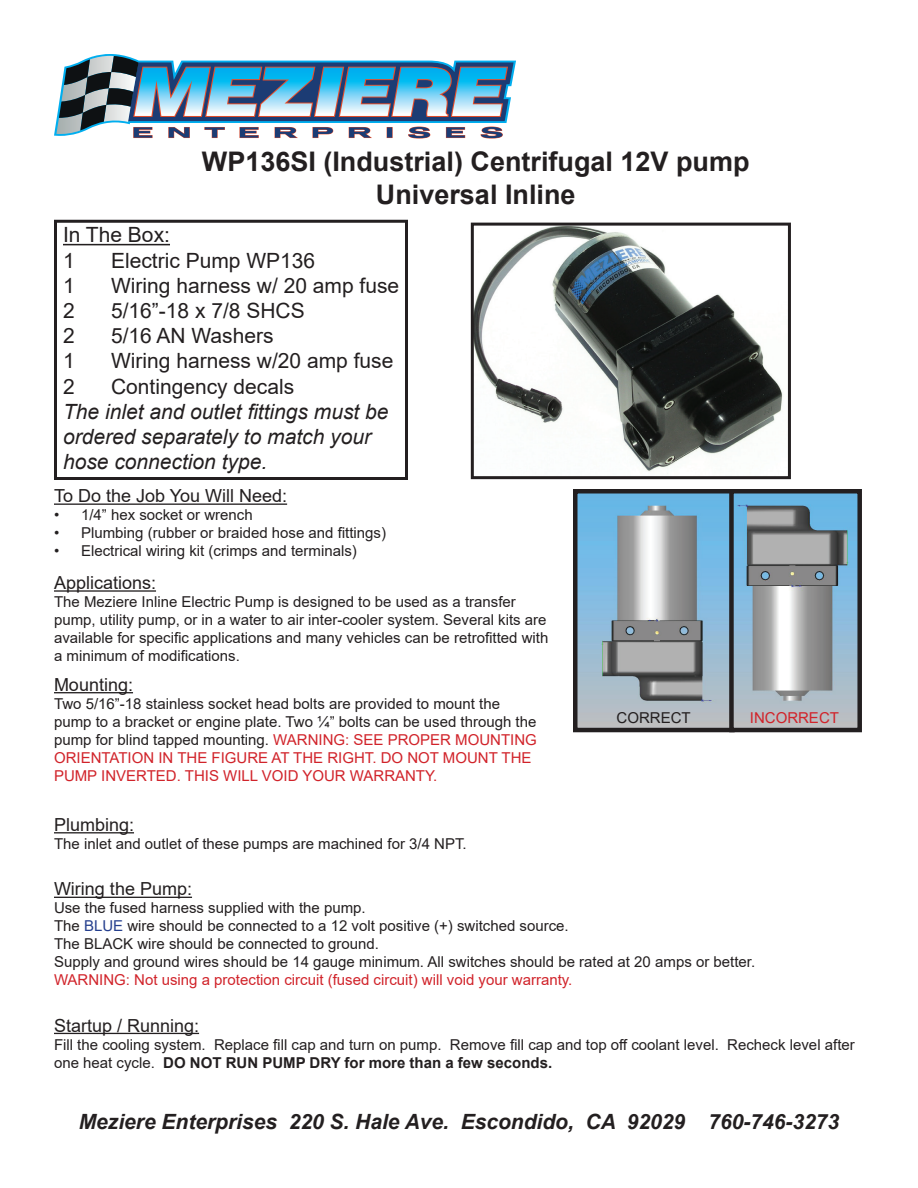
<style>
.page{position:relative;width:918px;height:1188px;background:#fff}
.page>*{position:absolute;margin:0;border:0;box-sizing:border-box;transform-origin:0 0}
.t1{font:700 27px/32.4px "Arial";color:#231f20;text-align:center}
.t2{font:21px/25.2px "Arial";color:#231f20}
.t3{font:italic 21px/25.2px "Arial";color:#231f20}
.t4{font:italic 700 21px "Arial";color:#231f20}
.t5{font:18px "Arial";color:#231f20}
.t6{font:15px/18px "Arial";color:#231f20}
.t7{font:15px "Arial";color:#d1232a}
.s1{color:#d1232a}
.s2{color:#253f8e}
.s3{font-weight:700}
</style>
<div class="page">
<hr style="left:63px;top:244px;width:107px;height:1px;background:#231f20">
<div style="left:54px;top:220px;width:354px;height:260px;border:3px solid #231f20"></div>
<hr style="left:54px;top:692px;width:79px;height:1px;background:#231f20">
<img style="left:578px;top:494px;width:279px;height:233px">
<div style="left:573px;top:489px;width:162px;height:243px;border:4px solid #231f20"></div>
<div style="left:729px;top:489px;width:133px;height:243px;border:4px solid #231f20"></div>
<svg style="left:54px;top:54px;width:462px;height:85px"></svg>
<hr style="left:54px;top:504px;width:233px;height:1px;background:#231f20">
<hr style="left:54px;top:590px;width:102px;height:2px;background:#231f20">
<hr style="left:54px;top:832px;width:80px;height:1px;background:#231f20">
<hr style="left:54px;top:897px;width:138px;height:1px;background:#231f20">
<img style="left:475px;top:227px;width:308px;height:245px">
<div style="left:471px;top:223px;width:320px;height:256px;border:3px solid #231f20"></div>
<hr style="left:54px;top:1033px;width:145px;height:1px;background:#231f20">
<h1 class="t1" style="left:202px;top:146px;width:549px">WP136SI (Industrial) Centrifugal 12V pump<br>Universal Inline</h1>
<h2 class="t2" style="left:63px;top:222px;width:109px">In The Box:<br>1</h2>
<h2 class="t2" style="left:111px;top:247px;width:206px">Electric Pump WP136</h2>
<h2 class="t2" style="left:63px;top:273px;width:13px">1</h2>
<h2 class="t2" style="left:111px;top:273px;width:290px">Wiring harness w/ 20 amp fuse</h2>
<h2 class="t2" style="left:63px;top:298px;width:13px">2</h2>
<h2 class="t2" style="left:111px;top:298px;width:195px">5/16”-18 x 7/8 SHCS</h2>
<h2 class="t2" style="left:63px;top:323px;width:13px">2</h2>
<h2 class="t2" style="left:111px;top:323px;width:164px">5/16 AN Washers</h2>
<h2 class="t2" style="left:63px;top:348px;width:13px">1</h2>
<h2 class="t2" style="left:111px;top:348px;width:284px">Wiring harness w/20 amp fuse</h2>
<h2 class="t2" style="left:63px;top:373px;width:13px">2</h2>
<h2 class="t2" style="left:111px;top:373px;width:185px">Contingency decals</h2>
<h2 class="t3" style="left:63px;top:399px;width:327px">The inlet and outlet fittings must be ordered separately to match your hose connection type.</h2>
<p class="t5" style="left:54px;top:484px;width:235px">To Do the Job You Will Need:</p>
<p class="t6" style="left:54px;top:506px;width:200px">• 1/4” hex socket or wrench</p>
<p class="t6" style="left:54px;top:524px;width:334px">• Plumbing (rubber or braided hose and fittings)</p>
<p class="t6" style="left:54px;top:542px;width:304px">• Electrical wiring kit (crimps and terminals)</p>
<p class="t5" style="left:54px;top:570px;width:104px">Applications:</p>
<p class="t6" style="left:54px;top:593px;width:496px">The Meziere Inline Electric Pump is designed to be used as a transfer pump, utility pump, or in a water to air inter-cooler system. Several kits are available for specific applications and many vehicles can be retrofitted with a minimum of modifications.</p>
<p class="t5" style="left:54px;top:672px;width:81px">Mounting:</p>
<p class="t6" style="left:54px;top:694px;width:484px">Two 5/16”-18 stainless socket head bolts are provided to mount the pump to a bracket or engine plate. Two ¼” bolts can be used through the pump for blind tapped mounting. <span class="s1">WARNING: SEE PROPER MOUNTING ORIENTATION IN THE FIGURE AT THE RIGHT. DO NOT MOUNT THE PUMP INVERTED. THIS WILL VOID YOUR WARRANTY.</span></p>
<p class="t6" style="left:617px;top:709px;width:76px">CORRECT</p>
<p class="t7" style="left:750px;top:708px;width:91px">INCORRECT</p>
<p class="t5" style="left:54px;top:812px;width:82px">Plumbing:</p>
<p class="t6" style="left:54px;top:835px;width:414px">The inlet and outlet of these pumps are machined for 3/4 NPT.</p>
<p class="t5" style="left:54px;top:877px;width:140px">Wiring the Pump:</p>
<p class="t6" style="left:54px;top:899px;width:703px">Use the fused harness supplied with the pump.<br>The <span class="s2">BLUE</span> wire should be connected to a 12 volt positive (+) switched source.<br>The BLACK wire should be connected to ground.<br>Supply and ground wires should be 14 gauge minimum. All switches should be rated at 20 amps or better.</p>
<p class="t7" style="left:54px;top:970px;width:520px">WARNING: Not using a protection circuit (fused circuit) will void your warranty.</p>
<p class="t5" style="left:54px;top:1013px;width:147px">Startup / Running:</p>
<p class="t6" style="left:54px;top:1035px;width:802px">Fill the cooling system. Replace fill cap and turn on pump. Remove fill cap and top off coolant level. Recheck level after one heat cycle. <span class="s3">DO NOT RUN PUMP DRY for more than a few seconds.</span></p>
<h2 class="t4" style="left:79px;top:1108px;width:762px">Meziere Enterprises 220 S. Hale Ave. Escondido, CA 92029 760-746-3273</h2>
</div>
